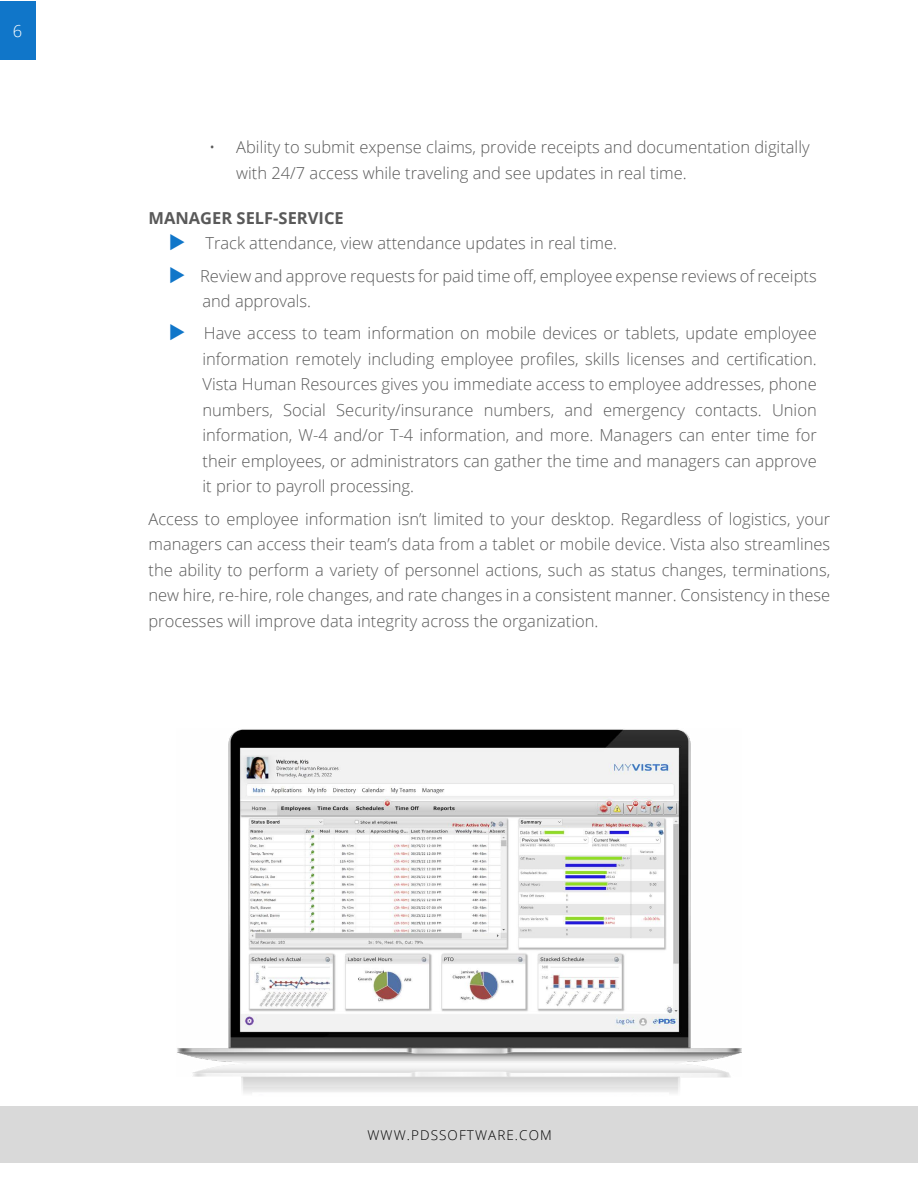
<style>
.page{position:relative;width:918px;height:1188px;background:#fff}
.page>*{position:absolute;margin:0;border:0;box-sizing:border-box;transform-origin:0 0}
.t1{font:300 16.5px/25.5px "Open Sans";color:#595959}
.t2{font:700 16.5px "Open Sans";color:#595959}
.t3{font:300 16.5px "Open Sans";color:#fff}
.t4{font:300 13.5px "Open Sans";letter-spacing:.08em;color:#000}
.s1{color:#1076c9}
</style>
<div class="page">
<div style="left:0;top:1106px;width:918px;height:57px;background:#d9d9d9"></div>
<div style="left:0;top:1px;width:35px;height:59px;background:#1076c9"></div>
<img style="left:177px;top:729px;width:564px;height:364px">
<p class="t3" style="left:13px;top:20px;width:11px">6</p>
<p class="t1" style="left:236px;top:134px;width:575px;text-indent:-27px">• Ability to submit expense claims, provide receipts and documentation digitally with 24/7 access while traveling and see updates in real time.</p>
<p class="t2" style="left:148px;top:206px;width:197px">MANAGER SELF-SERVICE</p>
<p class="t1" style="left:169px;top:230px;width:450px"><span class="s1">◆</span> Track attendance, view attendance updates in real time.</p>
<p class="t1" style="left:203px;top:262px;width:616px;text-indent:-34px"><span class="s1">◆</span> Review and approve requests for paid time off, employee expense reviews of receipts and approvals.</p>
<p class="t1" style="left:203px;top:320px;width:616px;text-align:justify;text-indent:-34px"><span class="s1">◆</span> Have access to team information on mobile devices or tablets, update employee information remotely including employee profiles, skills licenses and certification.<br>Vista Human Resources gives you immediate access to employee addresses, phone numbers, Social Security/insurance numbers, and emergency contacts. Union information, W-4 and/or T-4 information, and more. Managers can enter time for their employees, or administrators can gather the time and managers can approve it prior to payroll processing.</p>
<p class="t1" style="left:148px;top:505px;width:683px;text-align:justify">Access to employee information isn’t limited to your desktop. Regardless of logistics, your managers can access their team’s data from a tablet or mobile device. Vista also streamlines the ability to perform a variety of personnel actions, such as status changes, terminations, new hire, re-hire, role changes, and rate changes in a consistent manner. Consistency in these processes will improve data integrity across the organization.</p>
<p class="t4" style="left:368px;top:1126px;width:186px">WWW.PDSSOFTWARE.COM</p>
</div>
